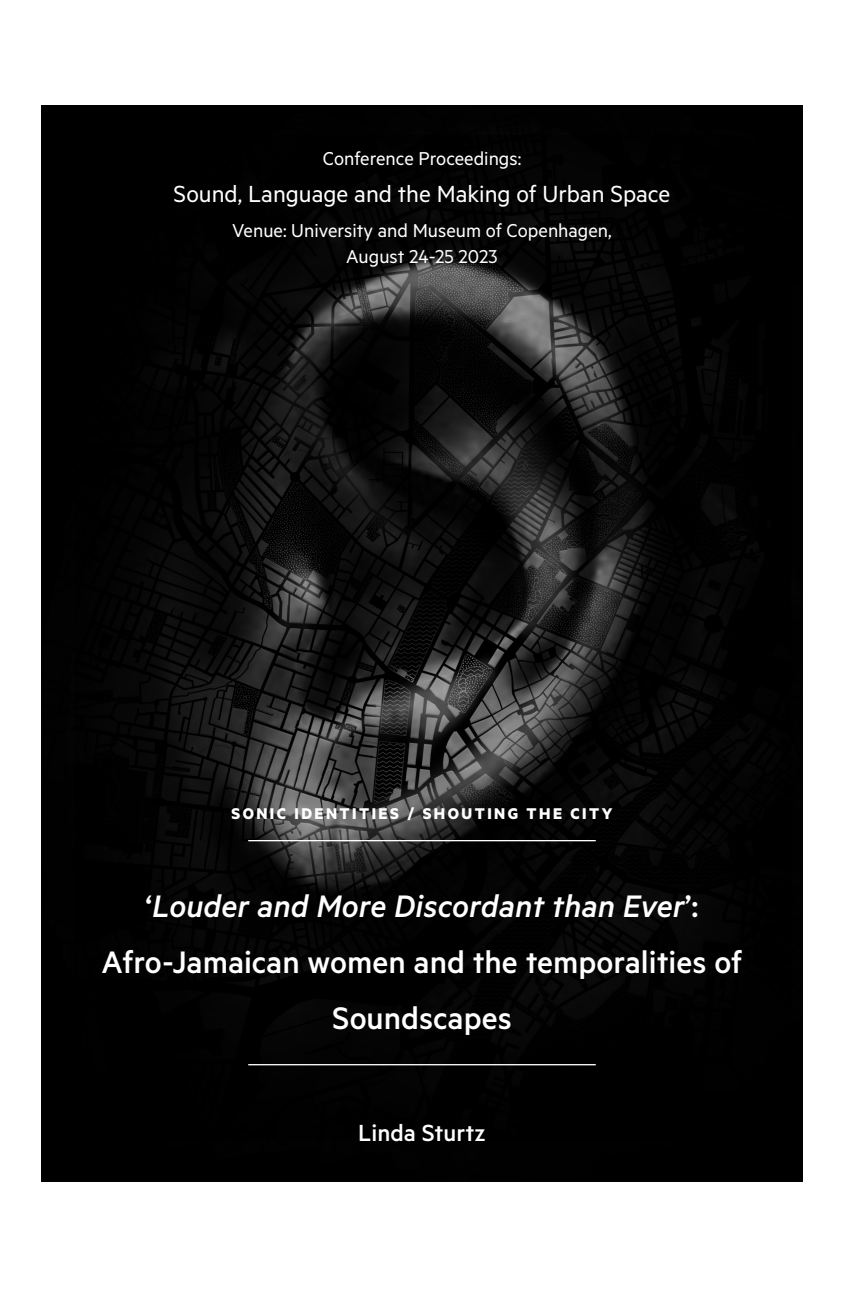
<style>
.page{position:relative;width:844px;height:1290px;background:#fff}
.page>*{position:absolute;margin:0;border:0;box-sizing:border-box;transform-origin:0 0}
._01_Rubrik{font:500 35px/56px "Metric";color:#fff;text-align:center}
._01_Rubrik-2{font:italic 500 35px "Metric";color:#fff}
.t1{font:26.25px "Metric";color:#fff}
._02_Brød_uden_indent{font:500 26.25px "Metric";color:#fff}
.t2{font:21px/26.2px "Metric";color:#fff;text-align:center}
.versaler{font:700 17.5px "Metric";letter-spacing:.14em;color:#fff}
.s1{font-style:normal}
</style>
<div class="page">
<img style="left:41px;top:105px;width:761px;height:1076px">
<hr style="left:248px;top:840px;width:347px;height:1px;background:#fff">
<hr style="left:248px;top:1064px;width:347px;height:1px;background:#fff">
<p class="t2" style="left:322px;top:145px;width:200px">Conference Proceedings:</p>
<p class="t1" style="left:173px;top:179px;width:498px">Sound, Language and the Making of Urban Space</p>
<p class="t2" style="left:232px;top:217px;width:381px">Venue: University and Museum of Copenhagen,<br>August 24-25 2023</p>
<p class="versaler" style="left:231px;top:802px;width:382px">SONIC IDENTITIES / SHOUTING THE CITY</p>
<p class="_01_Rubrik-2" style="left:145px;top:886px;width:554px"><span class="s1">‘</span>Louder and More Discordant than Ever<span class="s1">’:</span></p>
<p class="_01_Rubrik" style="left:101px;top:933px;width:642px">Afro-Jamaican women and the temporalities of<br>Soundscapes</p>
<p class="_02_Brød_uden_indent" style="left:358px;top:1118px;width:129px">Linda Sturtz</p>
</div>
